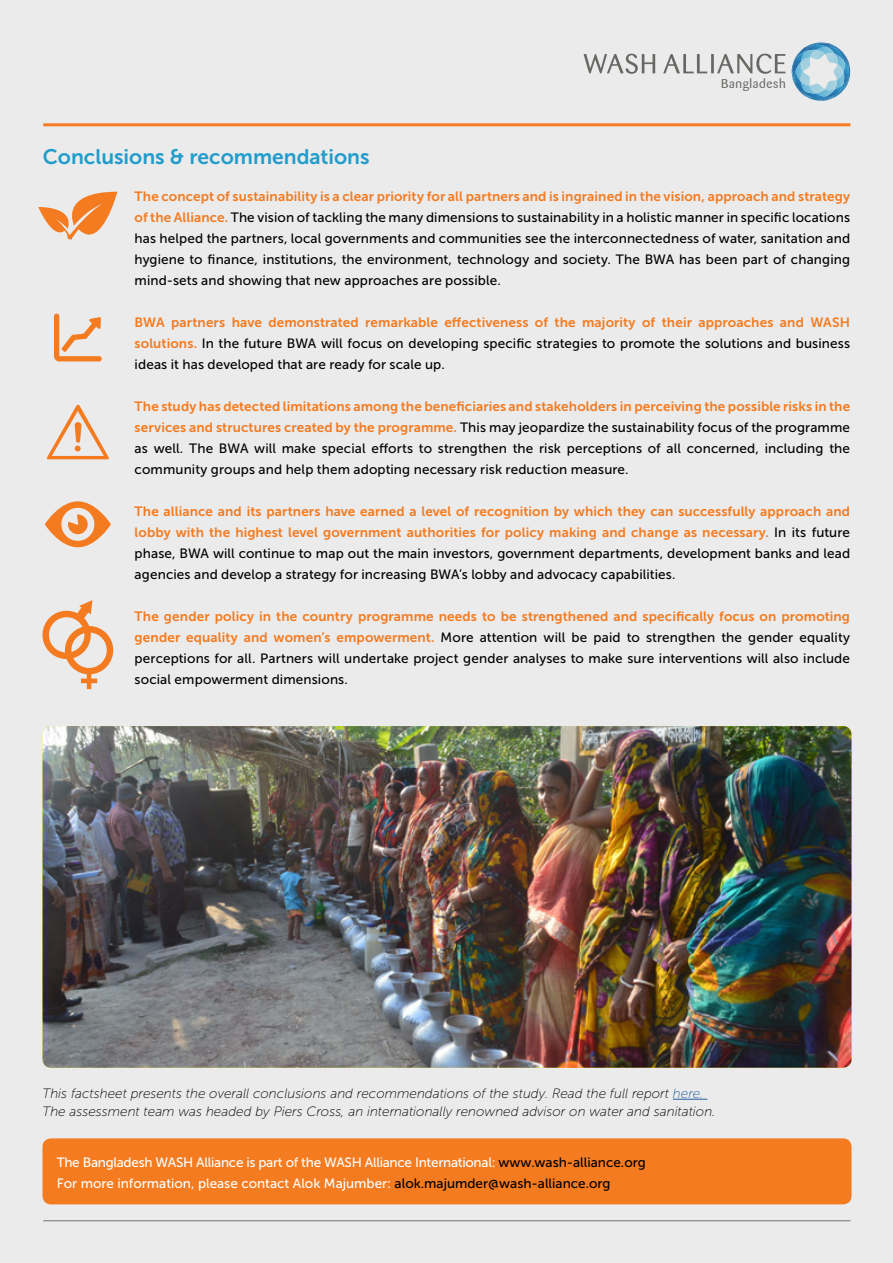
<style>
.page{position:relative;width:893px;height:1263px;background:#ebebec}
.page>*{position:absolute;margin:0;border:0;box-sizing:border-box;transform-origin:0 0}
.t1{font:21px "Museo Sans 700";color:#219dcb}
.t2{font:13.5px/21px "Museo Sans 500";letter-spacing:.01em;color:#000;text-align:justify}
.t3{font:13.5px/21px "Museo Sans 700";letter-spacing:.01em;color:#f47b20}
.t4{font:italic 13.5px/18px "Museo Sans 100";color:#000}
.t5{font:13.5px/21px "Museo Sans 500";color:#fff}
.t6{font:12.75px "Barmeno";letter-spacing:.05em;color:#71706b}
.s1{font-family:"Museo Sans 700";color:#f47b20}
.s2{font-family:"Museo Sans 500";color:#000}
.s3{color:#215e9e}
.s4{color:#000}
</style>
<div class="page">
<hr style="left:673px;top:1099px;width:34px;height:1px;background:#215e9e">
<hr style="left:43px;top:123px;width:807px;height:3px;background:#f47b20">
<div style="left:43px;top:1138px;width:808px;height:66px;background:#f47b20;border-radius:9px"></div>
<img style="left:43px;top:726px;width:808px;height:342px">
<hr style="left:43px;top:1220px;width:807px;height:1px;background:#71706b">
<svg style="left:38px;top:192px;width:79px;height:48px"></svg>
<svg style="left:54px;top:314px;width:48px;height:47px"></svg>
<svg style="left:47px;top:405px;width:62px;height:54px"></svg>
<svg style="left:42px;top:600px;width:71px;height:89px"></svg>
<svg style="left:45px;top:501px;width:66px;height:46px"></svg>
<svg style="left:791px;top:42px;width:60px;height:59px"></svg>
<svg style="left:584px;top:54px;width:71px;height:20px"></svg>
<svg style="left:663px;top:54px;width:122px;height:20px"></svg>
<h1 class="t1" style="left:43px;top:145px;width:328px">Conclusions &amp; recommendations</h1>
<p class="t6" style="left:721px;top:76px;width:66px">Bangladesh</p>
<p class="t3" style="left:135px;top:186px;width:717px">The concept of sustainability is a clear priority for all partners and is ingrained in the vision, approach and strategy</p>
<p class="t2" style="left:135px;top:207px;width:717px"><span class="s1">of the Alliance.</span> The vision of tackling the many dimensions to sustainability in a holistic manner in specific locations has helped the partners, local governments and communities see the interconnectedness of water, sanitation and hygiene to finance, institutions, the environment, technology and society. The BWA has been part of changing mind-sets and showing that new approaches are possible.</p>
<p class="t3" style="left:135px;top:312px;width:717px">BWA partners have demonstrated remarkable effectiveness of the majority of their approaches and WASH</p>
<p class="t2" style="left:135px;top:333px;width:717px"><span class="s1">solutions.</span> In the future BWA will focus on developing specific strategies to promote the solutions and business ideas it has developed that are ready for scale up.</p>
<p class="t3" style="left:135px;top:396px;width:717px">The study has detected limitations among the beneficiaries and stakeholders in perceiving the possible risks in the</p>
<p class="t2" style="left:135px;top:417px;width:717px"><span class="s1">services and structures created by the programme.</span> This may jeopardize the sustainability focus of the programme as well. The BWA will make special efforts to strengthen the risk perceptions of all concerned, including the community groups and help them adopting necessary risk reduction measure.</p>
<p class="t3" style="left:135px;top:501px;width:717px">The alliance and its partners have earned a level of recognition by which they can successfully approach and lobby with the highest level government authorities for policy making and change as necessary. <span class="s2">In its future</span></p>
<p class="t2" style="left:135px;top:543px;width:717px">phase, BWA will continue to map out the main investors, government departments, development banks and lead agencies and develop a strategy for increasing BWA’s lobby and advocacy capabilities.</p>
<p class="t3" style="left:135px;top:606px;width:717px">The gender policy in the country programme needs to be strengthened and specifically focus on promoting</p>
<p class="t2" style="left:135px;top:627px;width:717px"><span class="s1">gender equality and women’s empowerment.</span> More attention will be paid to strengthen the gender equality perceptions for all. Partners will undertake project gender analyses to make sure interventions will also include social empowerment dimensions.</p>
<p class="t4" style="left:43px;top:1084px;width:674px">This factsheet presents the overall conclusions and recommendations of the study. Read the full report <span class="s3">here.<br></span>The assessment team was headed by Piers Cross, an internationally renowned advisor on water and sanitation.</p>
<p class="t5" style="left:57px;top:1152px;width:591px">The Bangladesh WASH Alliance is part of the WASH Alliance International: <span class="s4">www.wash-alliance.org<br></span>For more information, please contact Alok Majumber: <span class="s4">alok.majumder@wash-alliance.org</span></p>
</div>
